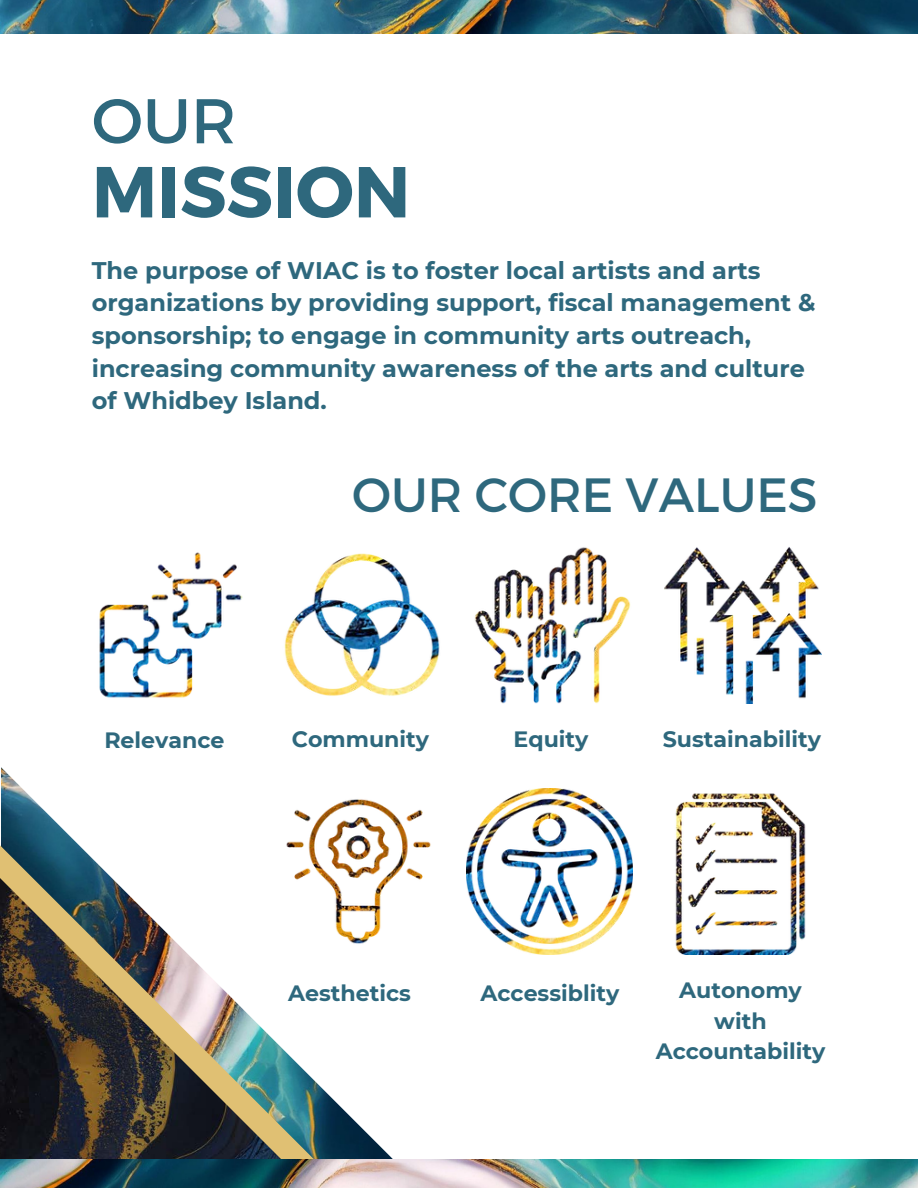
<style>
.page{position:relative;width:918px;height:1188px;background:#fff}
.page>*{position:absolute;margin:0;border:0;box-sizing:border-box;transform-origin:0 0}
.t1{font:700 72px "Montserrat";color:#2e687d}
.t2{font:63px "Montserrat";color:#2e687d}
.t3{font:48px "Montserrat";color:#2e687d}
.t4{font:700 24px/32.7px "Montserrat";color:#2e687d}
.t5{font:700 22.2px/30.5px "Montserrat";color:#2e687d;text-align:center}
</style>
<div class="page">
<svg style="left:0;top:794px;width:393px;height:365px"></svg>
<img style="left:0;top:877px;width:310px;height:311px">
<img style="left:0;top:0;width:917px;height:34px">
<img style="left:1px;top:1159px;width:917px;height:29px">
<img style="left:99px;top:552px;width:144px;height:146px">
<img style="left:284px;top:553px;width:156px;height:143px">
<img style="left:474px;top:547px;width:157px;height:157px">
<img style="left:664px;top:547px;width:158px;height:157px">
<img style="left:275px;top:794px;width:156px;height:161px">
<img style="left:466px;top:788px;width:167px;height:167px">
<img style="left:675px;top:793px;width:131px;height:162px">
<p class="t2" style="left:92px;top:80px;width:146px">OUR</p>
<p class="t1" style="left:92px;top:145px;width:320px">MISSION</p>
<p class="t4" style="left:92px;top:254px;width:725px">The purpose of WIAC is to foster local artists and arts organizations by providing support, fiscal management &amp; sponsorship; to engage in community arts outreach, increasing community awareness of the arts and culture of Whidbey Island.</p>
<p class="t3" style="left:352px;top:464px;width:467px">OUR CORE VALUES</p>
<p class="t5" style="left:104px;top:725px;width:122px">Relevance</p>
<p class="t5" style="left:292px;top:724px;width:139px">Community</p>
<p class="t5" style="left:514px;top:724px;width:76px">Equity</p>
<p class="t5" style="left:663px;top:724px;width:160px">Sustainability</p>
<p class="t5" style="left:288px;top:977px;width:124px">Aesthetics</p>
<p class="t5" style="left:481px;top:977px;width:140px">Accessiblity</p>
<p class="t5" style="left:656px;top:975px;width:171px">Autonomy with<br>Accountability</p>
</div>
